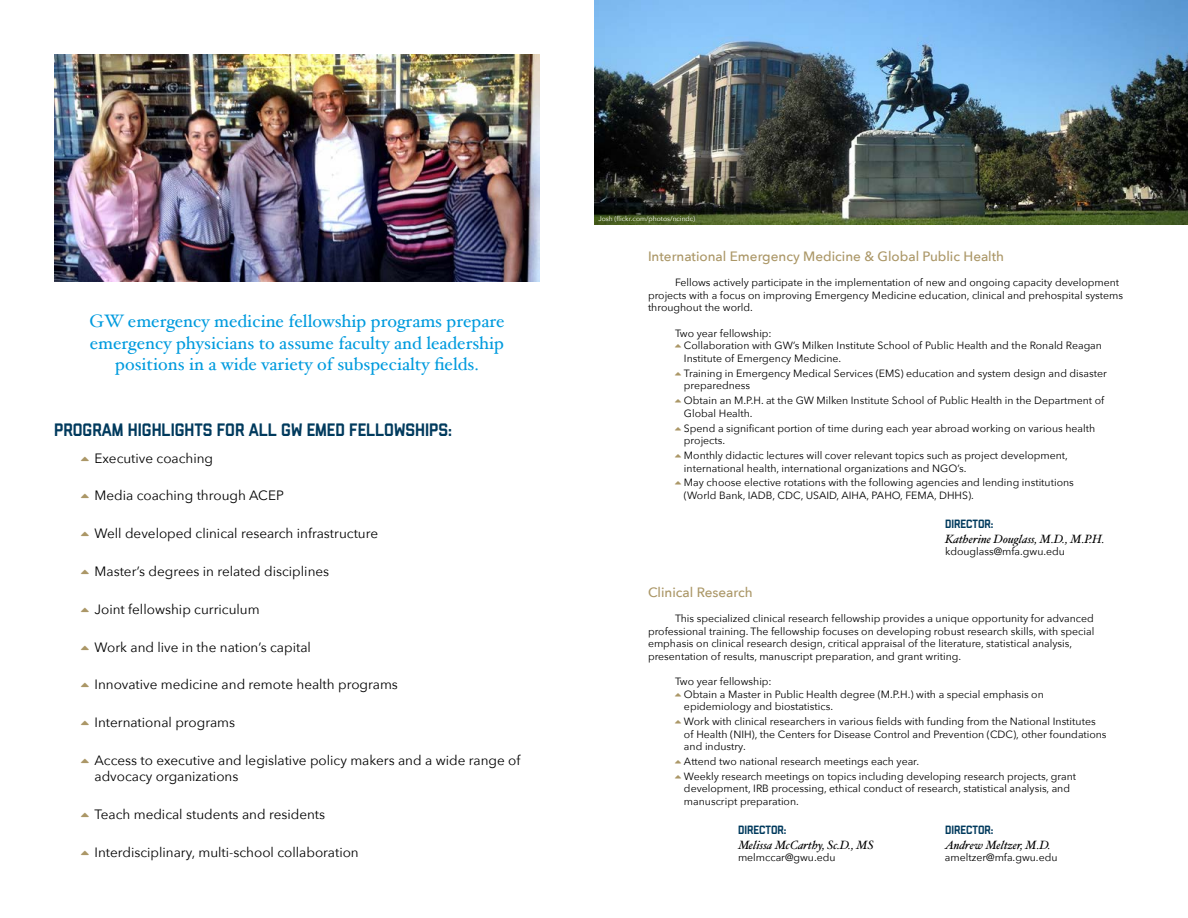
<style>
.page{position:relative;width:1188px;height:918px;background:#fff}
.page>*{position:absolute;margin:0;border:0;box-sizing:border-box;transform-origin:0 0}
.t1{font:18px/21.6px "Hoefler Text";color:#009bde;text-align:center}
.t2{font:500 18px "Liberator";color:#003a5d}
.t3{font:13.5px/16.2px "Avenir Next";color:#000}
.t4{font:500 13.5px "Avenir Next";color:#ab9767}
.t5{font:italic 12px "Hoefler Text";color:#000}
.t6{font:500 12px "Liberator";color:#003a5d}
.t7{font:10.5px/12.6px "Avenir Next";color:#000}
.t8{font:6.75px "Avenir Next";color:#fff}
</style>
<div class="page">
<img style="left:54px;top:54px;width:486px;height:227px">
<img style="left:594px;top:0;width:594px;height:225px">
<h1 class="t1" style="left:89px;top:310px;width:417px">GW emergency medicine fellowship programs prepare emergency physicians to assume faculty and leadership positions in a wide variety of subspecialty fields.</h1>
<h1 class="t2" style="left:54px;top:423px;width:400px">PROGRAM HIGHLIGHTS FOR ALL GW EMED FELLOWSHIPS:</h1>
<p class="t3" style="left:95px;top:449px;width:120px">Executive coaching</p>
<p class="t3" style="left:95px;top:487px;width:191px">Media coaching through ACEP</p>
<p class="t3" style="left:95px;top:525px;width:285px">Well developed clinical research infrastructure</p>
<p class="t3" style="left:95px;top:563px;width:236px">Master’s degrees in related disciplines</p>
<p class="t3" style="left:95px;top:601px;width:167px">Joint fellowship curriculum</p>
<p class="t3" style="left:95px;top:638px;width:218px">Work and live in the nation’s capital</p>
<p class="t3" style="left:95px;top:676px;width:305px">Innovative medicine and remote health programs</p>
<p class="t3" style="left:95px;top:714px;width:142px">International programs</p>
<p class="t3" style="left:95px;top:752px;width:427px">Access to executive and legislative policy makers and a wide range of advocacy organizations</p>
<p class="t3" style="left:95px;top:806px;width:232px">Teach medical students and residents</p>
<p class="t3" style="left:95px;top:844px;width:266px">Interdisciplinary, multi-school collaboration</p>
<p class="t8" style="left:598px;top:213px;width:98px">Josh (flickr.com/photos/ncindc)</p>
<p class="t4" style="left:648px;top:245px;width:358px">International Emergency Medicine &amp; Global Public Health</p>
<p class="t7" style="left:648px;top:276px;width:477px;text-indent:27px">Fellows actively participate in the implementation of new and ongoing capacity development projects with a focus on improving Emergency Medicine education, clinical and prehospital systems throughout the world.</p>
<p class="t7" style="left:684px;top:326px;width:420px;text-indent:-9px">Two year fellowship:<br>Collaboration with GW’s Milken Institute School of Public Health and the Ronald Reagan<br>Institute of Emergency Medicine.</p>
<p class="t7" style="left:684px;top:366px;width:425px">Training in Emergency Medical Services (EMS) education and system design and disaster preparedness</p>
<p class="t7" style="left:684px;top:394px;width:422px">Obtain an M.P.H. at the GW Milken Institute School of Public Health in the Department of<br>Global Health.</p>
<p class="t7" style="left:684px;top:421px;width:413px">Spend a significant portion of time during each year abroad working on various health projects.</p>
<p class="t7" style="left:684px;top:449px;width:385px">Monthly didactic lectures will cover relevant topics such as project development, international health, international organizations and NGO’s.</p>
<p class="t7" style="left:684px;top:476px;width:391px">May choose elective rotations with the following agencies and lending institutions (World Bank, IADB, CDC, USAID, AIHA, PAHO, FEMA, DHHS).</p>
<p class="t6" style="left:945px;top:520px;width:50px">DIRECTOR:</p>
<p class="t5" style="left:945px;top:532px;width:161px">Katherine Douglass, M.D., M.P.H.</p>
<p class="t7" style="left:945px;top:545px;width:121px">kdouglass@mfa.gwu.edu</p>
<p class="t4" style="left:648px;top:581px;width:106px">Clinical Research</p>
<p class="t7" style="left:648px;top:611px;width:448px;text-indent:27px">This specialized clinical research fellowship provides a unique opportunity for advanced professional training. The fellowship focuses on developing robust research skills, with special emphasis on clinical research design, critical appraisal of the literature, statistical analysis, presentation of results, manuscript preparation, and grant writing.</p>
<p class="t7" style="left:684px;top:674px;width:361px;text-indent:-9px">Two year fellowship:<br>Obtain a Master in Public Health degree (M.P.H.) with a special emphasis on epidemiology and biostatistics.</p>
<p class="t7" style="left:684px;top:715px;width:424px">Work with clinical researchers in various fields with funding from the National Institutes of Health (NIH), the Centers for Disease Control and Prevention (CDC), other foundations and industry.</p>
<p class="t7" style="left:684px;top:753px;width:394px;line-height:14.9px">Attend two national research meetings each year.<br>Weekly research meetings on topics including developing research projects, grant</p>
<p class="t7" style="left:684px;top:782px;width:388px">development, IRB processing, ethical conduct of research, statistical analysis, and manuscript preparation.</p>
<p class="t6" style="left:738px;top:826px;width:50px">DIRECTOR:</p>
<p class="t6" style="left:945px;top:826px;width:50px">DIRECTOR:</p>
<p class="t5" style="left:738px;top:838px;width:137px">Melissa McCarthy, Sc.D., MS</p>
<p class="t5" style="left:945px;top:838px;width:107px">Andrew Meltzer, M.D.</p>
<p class="t7" style="left:738px;top:851px;width:99px">melmccar@gwu.edu</p>
<p class="t7" style="left:945px;top:851px;width:114px">ameltzer@mfa.gwu.edu</p>
</div>
